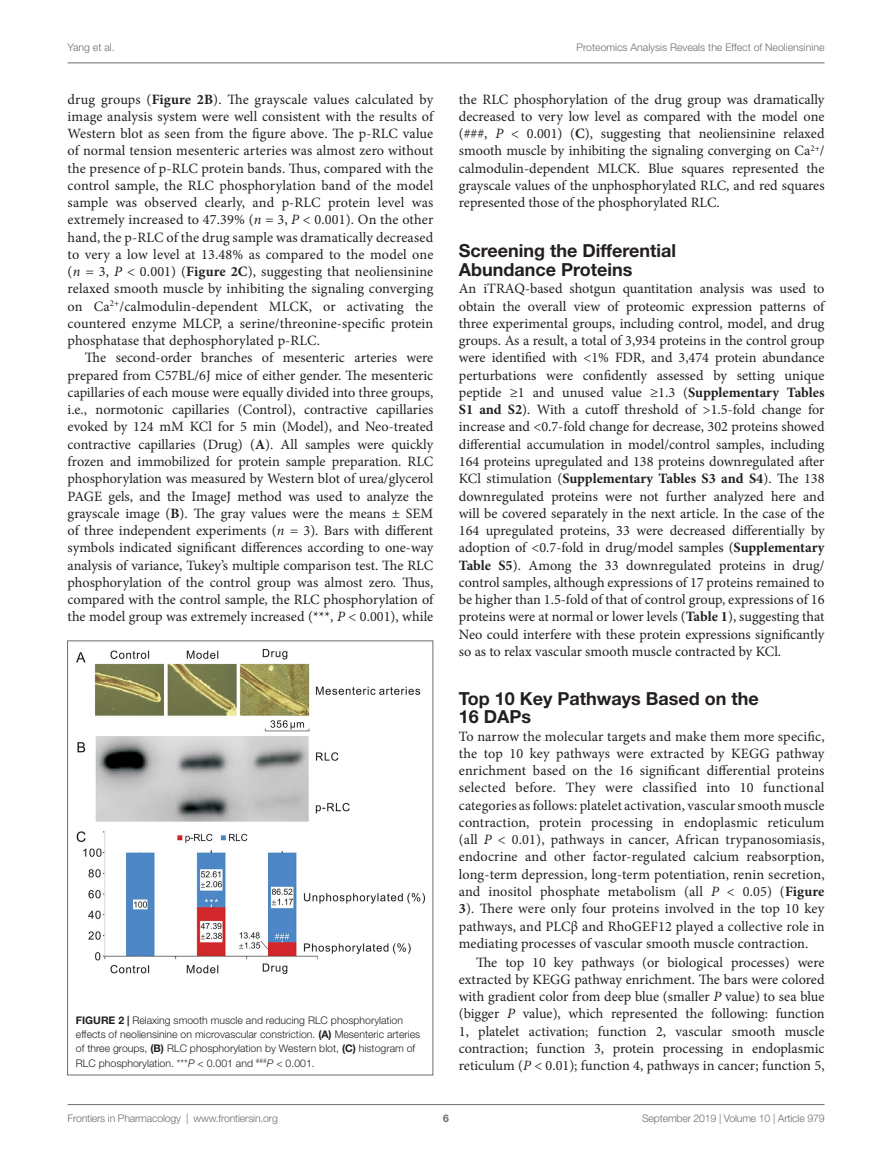
<style>
.page{position:relative;width:893px;height:1170px;background:#fff}
.page>*{position:absolute;margin:0;border:0;box-sizing:border-box;transform-origin:0 0}
._2{font:700 18px/18.8px "Helvetica Neue LT Std";color:#231f20}
.T1{font:14.25px/17.2px "Minion Pro";letter-spacing:.005em;color:#231f20;text-align:justify}
.T{font:14.25px/17.2px "Minion Pro";color:#231f20;text-align:justify}
.FC{font:300 10.5px/14.2px "Helvetica Neue LT Std";color:#231f20}
.t1{font:300 10.5px "Helvetica Neue LT Std";letter-spacing:-.015em;color:#6c6d70}
.t2{font:700 10.5px "Helvetica Neue LT Std";color:#6c6d70}
.s1{font-weight:700}
.s2{font-style:italic}
</style>
<div class="page">
<hr style="left:68px;top:63px;width:756px;height:1px;background:#6c6d70">
<hr style="left:68px;top:1104px;width:756px;height:1px;background:#6c6d70">
<img style="left:76px;top:649px;width:348px;height:324px">
<div style="left:67px;top:640px;width:366px;height:435px;border:1px solid #6c6d70"></div>
<p class="t1" style="left:68px;top:41px;width:49px">Yang et al.</p>
<p class="t1" style="left:576px;top:41px;width:249px">Proteomics Analysis Reveals the Effect of Neoliensinine</p>
<p class="T1" style="left:68px;top:90px;width:367px">drug groups (<span class="s1">Figure 2B</span>). The grayscale values calculated by image analysis system were well consistent with the results of Western blot as seen from the figure above. The p-RLC value of normal tension mesenteric arteries was almost zero without the presence of p-RLC protein bands. Thus, compared with the control sample, the RLC phosphorylation band of the model sample was observed clearly, and p-RLC protein level was extremely increased to 47.39% (<span class="s2">n =</span> 3, <span class="s2">P</span> &lt; 0.001). On the other hand, the p-RLC of the drug sample was dramatically decreased to very a low level at 13.48% as compared to the model one (<span class="s2">n =</span> 3, <span class="s2">P</span> &lt; 0.001) (<span class="s1">Figure 2C</span>), suggesting that neoliensinine relaxed smooth muscle by inhibiting the signaling converging on Ca<sup>2+</sup>/calmodulin-dependent MLCK, or activating the countered enzyme MLCP, a serine/threonine-specific protein phosphatase that dephosphorylated p-RLC.</p>
<p class="T" style="left:68px;top:349px;width:367px;text-indent:17px">The second-order branches of mesenteric arteries were prepared from C57BL/6J mice of either gender. The mesenteric capillaries of each mouse were equally divided into three groups, i.e., normotonic capillaries (Control), contractive capillaries evoked by 124 mM KCl for 5 min (Model), and Neo-treated contractive capillaries (Drug) (<span class="s1">A</span>). All samples were quickly frozen and immobilized for protein sample preparation. RLC phosphorylation was measured by Western blot of urea/glycerol PAGE gels, and the ImageJ method was used to analyze the grayscale image (<span class="s1">B</span>). The gray values were the means ± SEM of three independent experiments (<span class="s2">n =</span> 3). Bars with different symbols indicated significant differences according to one-way analysis of variance, Tukey’s multiple comparison test. The RLC phosphorylation of the control group was almost zero. Thus, compared with the control sample, the RLC phosphorylation of the model group was extremely increased (***, <span class="s2">P</span> &lt; 0.001), while</p>
<p class="FC" style="left:76px;top:1012px;width:346px"><span class="s1">FIGURE 2 |</span> Relaxing smooth muscle and reducing RLC phosphorylation effects of neoliensinine on microvascular constriction. <span class="s1">(A)</span> Mesenteric arteries of three groups, <span class="s1">(B)</span> RLC phosphorylation by Western blot, <span class="s1">(C)</span> histogram of RLC phosphorylation. ***<span class="s2">P</span> &lt; 0.001 and <sup>###</sup><span class="s2">P</span> &lt; 0.001.</p>
<p class="T" style="left:459px;top:90px;width:367px">the RLC phosphorylation of the drug group was dramatically decreased to very low level as compared with the model one (###, <span class="s2">P</span> &lt; 0.001) (<span class="s1">C</span>), suggesting that neoliensinine relaxed smooth muscle by inhibiting the signaling converging on Ca<sup>2+</sup>/ calmodulin-dependent MLCK. Blue squares represented the grayscale values of the unphosphorylated RLC, and red squares represented those of the phosphorylated RLC.</p>
<p class="_2" style="left:459px;top:241px;width:219px">Screening the Differential<br>Abundance Proteins</p>
<p class="T1" style="left:459px;top:280px;width:367px">An iTRAQ-based shotgun quantitation analysis was used to obtain the overall view of proteomic expression patterns of three experimental groups, including control, model, and drug groups. As a result, a total of 3,934 proteins in the control group were identified with &lt;1% FDR, and 3,474 protein abundance perturbations were confidently assessed by setting unique peptide ≥1 and unused value ≥1.3 (<span class="s1">Supplementary Tables S1 and S2</span>). With a cutoff threshold of &gt;1.5-fold change for increase and &lt;0.7-fold change for decrease, 302 proteins showed differential accumulation in model/control samples, including 164 proteins upregulated and 138 proteins downregulated after KCl stimulation (<span class="s1">Supplementary Tables S3 and S4</span>). The 138 downregulated proteins were not further analyzed here and will be covered separately in the next article. In the case of the 164 upregulated proteins, 33 were decreased differentially by adoption of &lt;0.7-fold in drug/model samples (<span class="s1">Supplementary Table S5</span>). Among the 33 downregulated proteins in drug/ control samples, although expressions of 17 proteins remained to be higher than 1.5-fold of that of control group, expressions of 16 proteins were at normal or lower levels (<span class="s1">Table 1</span>), suggesting that Neo could interfere with these protein expressions significantly so as to relax vascular smooth muscle contracted by KCl.</p>
<p class="_2" style="left:459px;top:688px;width:302px">Top 10 Key Pathways Based on the<br>16 DAPs</p>
<p class="T1" style="left:459px;top:727px;width:367px">To narrow the molecular targets and make them more specific, the top 10 key pathways were extracted by KEGG pathway enrichment based on the 16 significant differential proteins selected before. They were classified into 10 functional categories as follows: platelet activation, vascular smooth muscle contraction, protein processing in endoplasmic reticulum (all <span class="s2">P</span> &lt; 0.01), pathways in cancer, African trypanosomiasis, endocrine and other factor-regulated calcium reabsorption, long-term depression, long-term potentiation, renin secretion, and inositol phosphate metabolism (all <span class="s2">P</span> &lt; 0.05) (<span class="s1">Figure 3</span>). There were only four proteins involved in the top 10 key pathways, and PLCβ and RhoGEF12 played a collective role in mediating processes of vascular smooth muscle contraction.</p>
<p class="T" style="left:459px;top:953px;width:367px;text-indent:17px">The top 10 key pathways (or biological processes) were extracted by KEGG pathway enrichment. The bars were colored with gradient color from deep blue (smaller <span class="s2">P</span> value) to sea blue (bigger <span class="s2">P</span> value), which represented the following: function 1, platelet activation; function 2, vascular smooth muscle contraction; function 3, protein processing in endoplasmic reticulum (<span class="s2">P</span> &lt; 0.01); function 4, pathways in cancer; function 5,</p>
<p class="t1" style="left:68px;top:1111px;width:212px">Frontiers in Pharmacology | www.frontiersin.org</p>
<p class="t2" style="left:443px;top:1111px;width:7px">6</p>
<p class="t1" style="left:642px;top:1111px;width:184px">September 2019 | Volume 10 | Article 979</p>
</div>
